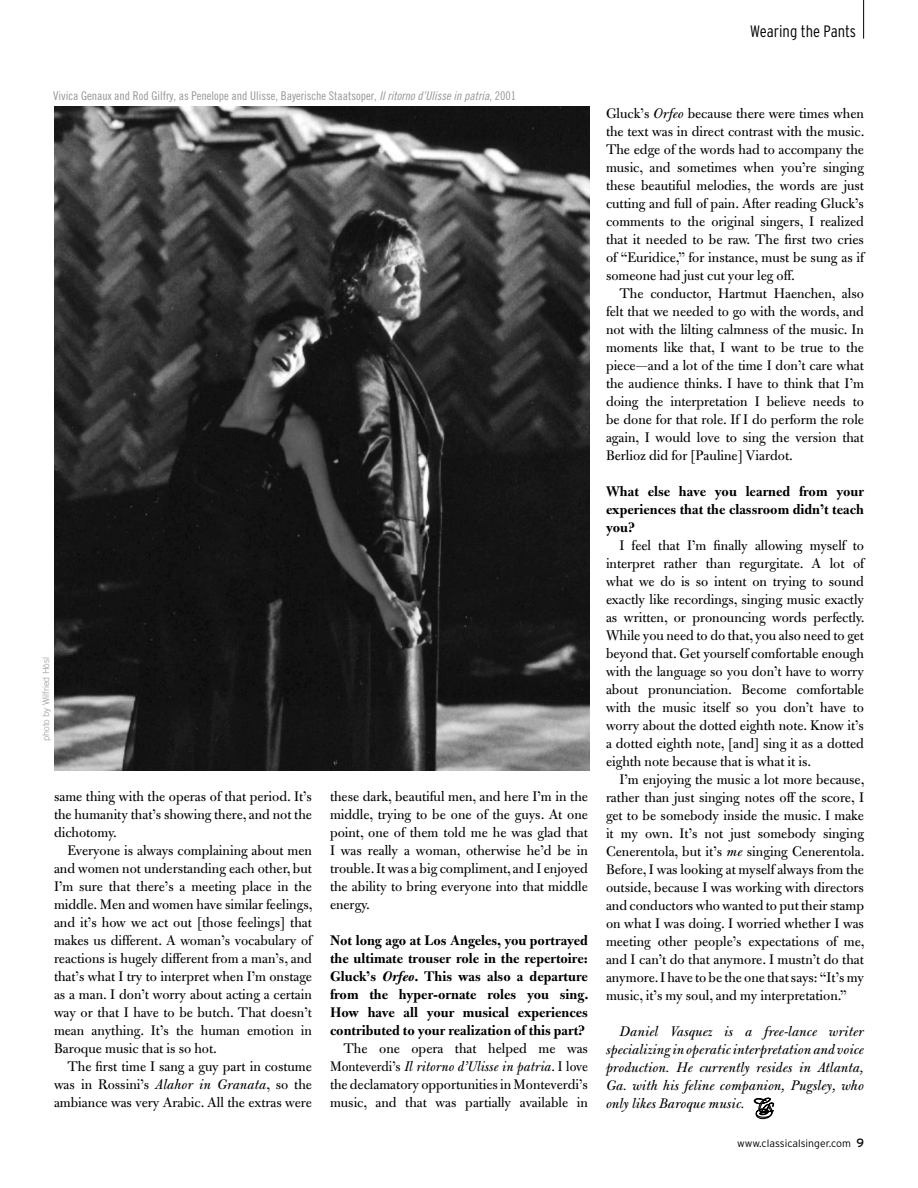
<style>
.page{position:relative;width:918px;height:1188px;background:#fff}
.page>*{position:absolute;margin:0;border:0;box-sizing:border-box;transform-origin:0 0}
.t1{font:300 condensed 16.5px "Interstate";color:#000}
.t2{font:15px/18px "Bulmer";color:#000;text-align:justify}
.t3{font:700 15px/18px "Bulmer";color:#000;text-align:justify}
.t4{font:italic 15px/18px "Bulmer";color:#000;text-align:justify}
.t5{font:12px "Trade Gothic Cond Eighteen";color:#939598}
.t6{font:300 10.5px "Interstate";color:#000}
.t7{font:300 9px "Trade Gothic";color:#939598}
.s1{font-family:"Trade Gothic Cond Eighteen Obl"}
.s2{font-style:italic}
</style>
<div class="page">
<img style="left:54px;top:107px;width:536px;height:664px">
<hr style="left:863px;top:0;width:1px;height:39px;background:#000">
<svg style="left:754px;top:1098px;width:20px;height:21px"></svg>
<p class="t1" style="left:750px;top:22px;width:107px">Wearing the Pants</p>
<p class="t5" style="left:53px;top:88px;width:465px">Vivica Genaux and Rod Gilfry, as Penelope and Ulisse, Bayerische Staatsoper, <span class="s1">Il ritorno d’Ulisse in patria</span>, 2001</p>
<p class="t7" style="left:41px;top:741px;width:85px;rotate:-90deg">photo by Wilfried Hösl</p>
<p class="t2" style="left:54px;top:787px;width:259px">same thing with the operas of that period. It’s the humanity that’s showing there, and not the dichotomy.</p>
<p class="t2" style="left:54px;top:841px;width:260px;text-indent:14px">Everyone is always complaining about men and women not understanding each other, but I’m sure that there’s a meeting place in the middle. Men and women have similar feelings, and it’s how we act out [those feelings] that makes us different. A woman’s vocabulary of reactions is hugely different from a man’s, and that’s what I try to interpret when I’m onstage as a man. I don’t worry about acting a certain way or that I have to be butch. That doesn’t mean anything. It’s the human emotion in Baroque music that is so hot.</p>
<p class="t2" style="left:54px;top:1057px;width:260px;text-indent:14px">The first time I sang a guy part in costume was in Rossini’s <span class="s2">Alahor in Granata</span>, so the ambiance was very Arabic. All the extras were</p>
<p class="t2" style="left:330px;top:787px;width:259px">these dark, beautiful men, and here I’m in the middle, trying to be one of the guys. At one point, one of them told me he was glad that I was really a woman, otherwise he’d be in trouble. It was a big compliment, and I enjoyed the ability to bring everyone into that middle energy.</p>
<p class="t3" style="left:330px;top:931px;width:260px">Not long ago at Los Angeles, you portrayed the ultimate trouser role in the repertoire:<br>Gluck’s <span class="s2">Orfeo</span>. This was also a departure from the hyper-ornate roles you sing.<br>How have all your musical experiences contributed to your realization of this part?</p>
<p class="t2" style="left:330px;top:1039px;width:260px;text-indent:14px">The one opera that helped me was Monteverdi’s <span class="s2">Il ritorno d’Ulisse in patria</span>. I love the declamatory opportunities in Monteverdi’s music, and that was partially available in</p>
<p class="t2" style="left:606px;top:104px;width:260px">Gluck’s <span class="s2">Orfeo</span> because there were times when the text was in direct contrast with the music.<br>The edge of the words had to accompany the music, and sometimes when you’re singing these beautiful melodies, the words are just cutting and full of pain. After reading Gluck’s comments to the original singers, I realized that it needed to be raw. The first two cries of “Euridice,” for instance, must be sung as if someone had just cut your leg off.</p>
<p class="t2" style="left:606px;top:284px;width:260px;text-indent:14px">The conductor, Hartmut Haenchen, also felt that we needed to go with the words, and not with the lilting calmness of the music. In moments like that, I want to be true to the piece—and a lot of the time I don’t care what the audience thinks. I have to think that I’m doing the interpretation I believe needs to be done for that role. If I do perform the role again, I would love to sing the version that Berlioz did for [Pauline] Viardot.</p>
<p class="t3" style="left:606px;top:482px;width:260px">What else have you learned from your experiences that the classroom didn’t teach you?</p>
<p class="t2" style="left:606px;top:536px;width:260px;text-indent:14px">I feel that I’m finally allowing myself to interpret rather than regurgitate. A lot of what we do is so intent on trying to sound exactly like recordings, singing music exactly as written, or pronouncing words perfectly.<br>While you need to do that, you also need to get beyond that. Get yourself comfortable enough with the language so you don’t have to worry about pronunciation. Become comfortable with the music itself so you don’t have to worry about the dotted eighth note. Know it’s a dotted eighth note, [and] sing it as a dotted eighth note because that is what it is.</p>
<p class="t2" style="left:606px;top:770px;width:260px;text-indent:14px">I’m enjoying the music a lot more because, rather than just singing notes off the score, I get to be somebody inside the music. I make it my own. It’s not just somebody singing Cenerentola, but it’s <span class="s2">me</span> singing Cenerentola.<br>Before, I was looking at myself always from the outside, because I was working with directors and conductors who wanted to put their stamp on what I was doing. I worried whether I was meeting other people’s expectations of me, and I can’t do that anymore. I mustn’t do that anymore. I have to be the one that says: “It’s my music, it’s my soul, and my interpretation.”</p>
<p class="t4" style="left:606px;top:1022px;width:259px;text-indent:14px">Daniel Vasquez is a free-lance writer specializing in operatic interpretation and voice production. He currently resides in Atlanta, Ga. with his feline companion, Pugsley, who only likes Baroque music.</p>
<p class="t6" style="left:737px;top:1138px;width:115px">www.classicalsinger.com</p>
</div>
